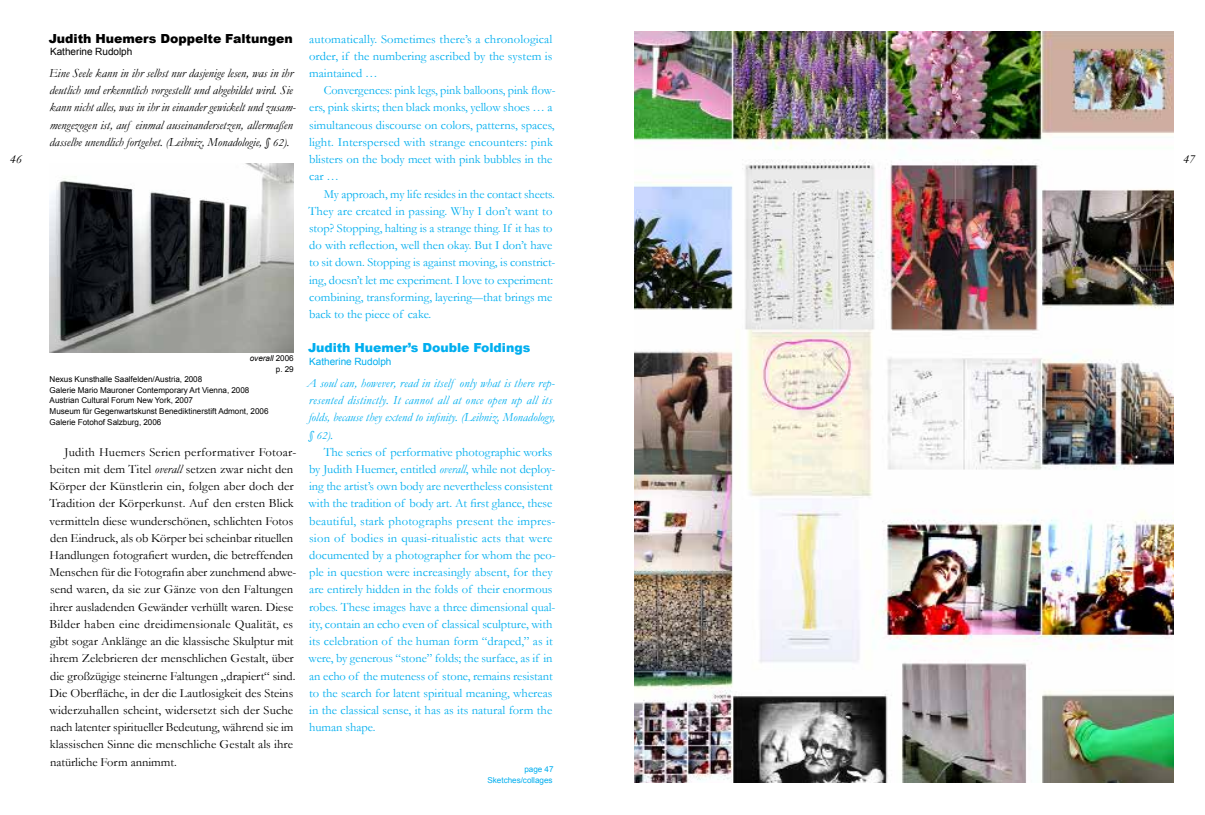
<style>
.page{position:relative;width:1205px;height:815px;background:#fff}
.page>*{position:absolute;margin:0;border:0;box-sizing:border-box;transform-origin:0 0}
.t1{font:12.5px/17.2px "Garamond";color:#00aeef}
.t2{font:12.5px/17.2px "Garamond";color:#000}
.t3{font:italic 12.5px/17.2px "Garamond";color:#000}
.t4{font:italic 12.5px/17.2px "Garamond";letter-spacing:.005em;color:#00aeef}
.t5{font:900 12.5px "Arial";letter-spacing:-.005em;color:#000}
.t6{font:900 12.5px "Arial";letter-spacing:-.005em;color:#00aeef}
.t7{font:italic 11.25px "Garamond";color:#00aeef}
.t8{font:10px "Arial";letter-spacing:-.005em;color:#000}
.t9{font:10px "Arial";letter-spacing:-.005em;color:#00aeef}
.t10{font:8.12px/10.6px "Arial";letter-spacing:-.005em;color:#000;text-align:right}
.t11{font:8.12px/10.6px "Arial";letter-spacing:-.005em;color:#00aeef;text-align:right}
.s1{font-size:11.25px}
.s2{font-size:11.88px}
.s3{font-size:12.5px}
.s4{font-style:italic}
</style>
<div class="page">
<img style="left:634px;top:32px;width:539px;height:751px">
<img style="left:50px;top:163px;width:244px;height:189px">
<p class="t5" style="left:49px;top:29px;width:245px">Judith Huemers Doppelte Faltungen</p>
<p class="t8" style="left:50px;top:45px;width:84px">Katherine Rudolph</p>
<p class="t3" style="left:49px;top:64px;width:248px">Eine Seele kann in ihr selbst nur dasjenige lesen, was in ihr deutlich und erkenntlich vorgestellt und abgebildet wird. Sie kann nicht alles, was in ihr in einander gewickelt und zusam&shy;mengezogen ist, auf einmal auseinandersetzen, allermaßen dasselbe unendlich fortgehet. <span class="s1">(</span>Leibniz, Monadologie, § <span class="s1">62)</span><span class="s2">.</span></p>
<p class="t1" style="left:309px;top:30px;width:245px;text-align:justify">automatically. Sometimes there’s a chronological order, if the numbering ascribed by the system is maintained …</p>
<p class="t1" style="left:309px;top:82px;width:248px;text-indent:15px">Convergences: pink legs, pink balloons, pink flow&shy;ers, pink skirts; then black monks, yellow shoes … a simultaneous discourse on colors, patterns, spaces, light. Interspersed with strange encounters: pink blisters on the body meet with pink bubbles in the car …</p>
<p class="t1" style="left:308px;top:185px;width:248px;text-indent:15px">My approach, my life resides in the contact sheets.<br>They are created in passing. Why I don’t want to stop? Stopping, halting is a strange thing. If it has to do with reflection, well then okay. But I don’t have to sit down. Stopping is against moving, is constrict&shy;ing, doesn’t let me experiment. I love to experiment: combining, transforming, layering<span class="s1">—</span>that brings me back to the piece of cake.</p>
<p class="t6" style="left:308px;top:339px;width:224px">Judith Huemer’s Double Foldings</p>
<p class="t9" style="left:309px;top:355px;width:84px">Katherine Rudolph</p>
<p class="t4" style="left:307px;top:374px;width:250px">A soul can, however, read in itself only what is there rep&shy;resented distinctly. It cannot all at once open up all its folds, because they extend to infinity. <span class="s1">(</span>Leibniz, Monadology,</p>
<p class="t7" style="left:308px;top:428px;width:26px"><span class="s3">§</span> 62)<span class="s3">.</span></p>
<p class="t1" style="left:309px;top:443px;width:248px;text-indent:15px">The series of performative photographic works by Judith Huemer, entitled <span class="s4">overall</span>, while not deploy&shy;ing the artist’s own body are nevertheless consistent with the tradition of body art. At first glance, these beautiful, stark photographs present the impres&shy;sion of bodies in quasi-ritualistic acts that were documented by a photographer for whom the peo&shy;ple in question were increasingly absent, for they are entirely hidden in the folds of their enormous robes. These images have a three dimensional qual&shy;ity, contain an echo even of classical sculpture, with its celebration of the human form “draped,” as it were, by generous “stone” folds; the surface, as if in an echo of the muteness of stone, remains resistant to the search for latent spiritual meaning, whereas in the classical sense, it has as its natural form the human shape.</p>
<p class="t3" style="left:10px;top:150px;width:13px">46</p>
<p class="t3" style="left:1183px;top:150px;width:13px">47</p>
<p class="t10" style="left:250px;top:353px;width:45px"><span class="s4">overall</span> 2006 p. 29</p>
<p class="t10" style="left:50px;top:374px;width:220px;text-align:left">Nexus Kunsthalle Saalfelden/Austria, 2008<br>Galerie Mario Mauroner Contemporary Art Vienna, 2008<br>Austrian Cultural Forum New York, 2007<br>Museum für Gegenwartskunst Benediktinerstift Admont, 2006<br>Galerie Fotohof Salzburg, 2006</p>
<p class="t2" style="left:49px;top:443px;width:248px;text-indent:15px">Judith Huemers Serien performativer Fotoar&shy;beiten mit dem Titel <span class="s4">overall</span> setzen zwar nicht den Körper der Künstlerin ein, folgen aber doch der Tradition der Körperkunst. Auf den ersten Blick vermitteln diese wunderschönen, schlichten Fotos den Eindruck, als ob Körper bei scheinbar rituellen Handlungen fotografiert wurden, die betreffenden Menschen für die Fotografin aber zunehmend abwe&shy;send waren, da sie zur Gänze von den Faltungen ihrer ausladenden Gewänder verhüllt waren. Diese Bilder haben eine dreidimensionale Qualität, es gibt sogar Anklänge an die klassische Skulptur mit ihrem Zelebrieren der menschlichen Gestalt, über die großzügige steinerne Faltungen „drapiert“ sind.<br>Die Oberfläche, in der die Lautlosigkeit des Steins widerzuhallen scheint, widersetzt sich der Suche nach latenter spiritueller Bedeutung, während sie im klassischen Sinne die menschliche Gestalt als ihre natürliche Form annimmt.</p>
<p class="t11" style="left:487px;top:764px;width:68px">page 47<br>Sketches/collages</p>
</div>
